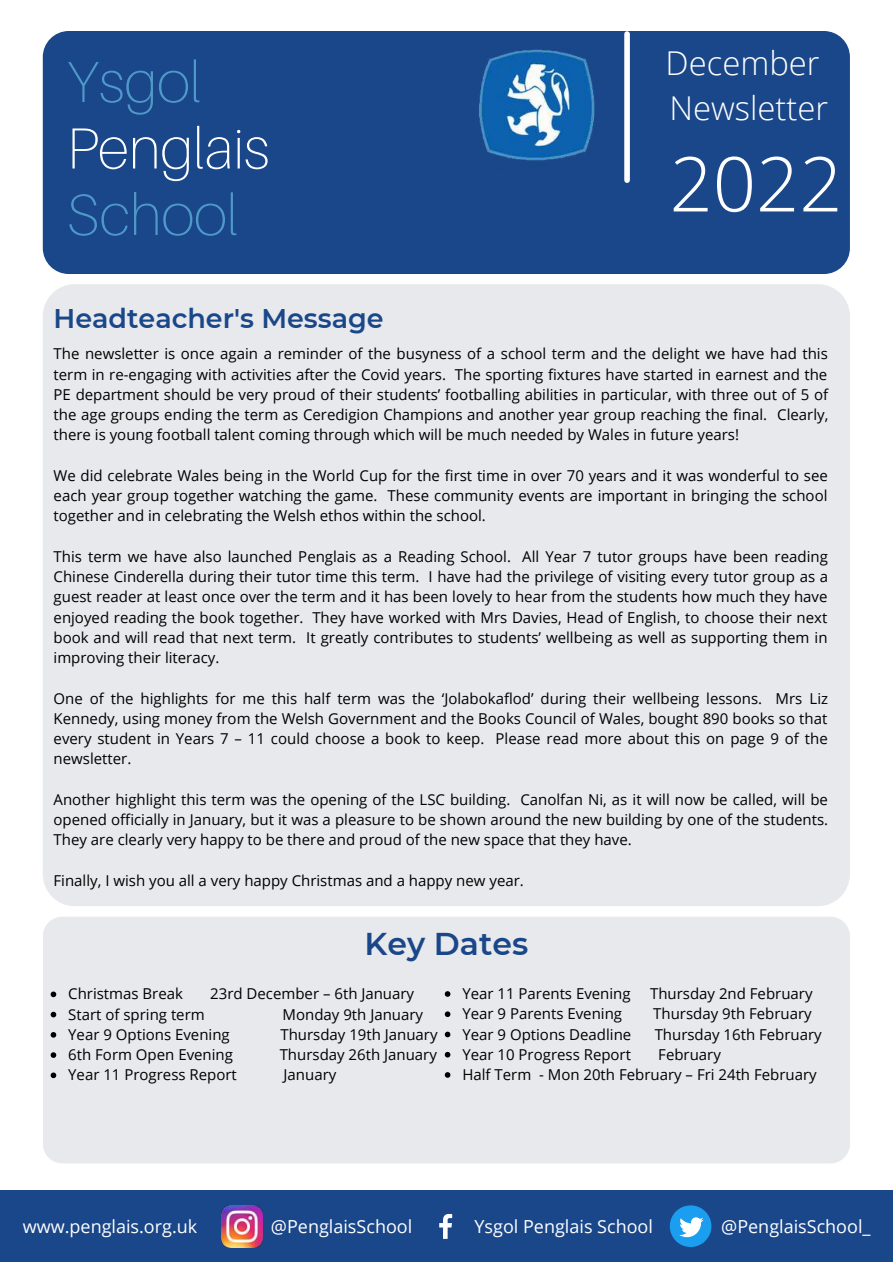
<style>
.page{position:relative;width:893px;height:1264px;background:#fff}
.page>*{position:absolute;margin:0;border:0;box-sizing:border-box;transform-origin:0 0}
.t1{font:300 75.75px "Open Sans";color:#fff}
.t2{font:100 57.9px "Aileron";color:#4f99c9}
.t3{font:100 57.9px "Aileron";color:#fff}
.t4{font:300 32.85px/45.2px "Open Sans";color:#fff}
.t5{font:600 31.5px "Montserrat";color:#1a4789}
.t6{font:600 27px "Montserrat";color:#1a4789}
.t7{font:18px "Open Sans";color:#fff}
.t8{font:15px/20.2px "Open Sans";color:#000;text-align:justify}
</style>
<div class="page">
<div style="left:43px;top:284px;width:806px;height:622px;background:#e7e9ec;border-radius:32px"></div>
<div style="left:43px;top:31px;width:806px;height:243px;background:#1a4789;border-radius:26px"></div>
<img style="left:479px;top:49px;width:116px;height:112px">
<div style="left:624px;top:34px;width:5px;height:146px;background:#fff"></div>
<div style="left:0;top:1190px;width:892px;height:72px;background:#1a4789"></div>
<svg style="left:439px;top:1214px;width:14px;height:25px"></svg>
<svg style="left:669px;top:1205px;width:42px;height:41px"></svg>
<img style="left:221px;top:1205px;width:42px;height:41px">
<div style="left:43px;top:916px;width:806px;height:247px;background:#e7e9ec;border-radius:20px"></div>
<svg style="left:51px;top:991px;width:5px;height:6px"></svg>
<svg style="left:51px;top:1011px;width:5px;height:6px"></svg>
<svg style="left:51px;top:1032px;width:5px;height:5px"></svg>
<svg style="left:51px;top:1052px;width:5px;height:5px"></svg>
<svg style="left:51px;top:1072px;width:5px;height:6px"></svg>
<svg style="left:445px;top:991px;width:5px;height:5px"></svg>
<svg style="left:445px;top:1011px;width:5px;height:6px"></svg>
<svg style="left:445px;top:1031px;width:5px;height:6px"></svg>
<svg style="left:445px;top:1051px;width:5px;height:6px"></svg>
<svg style="left:445px;top:1072px;width:5px;height:5px"></svg>
<h2 class="t2" style="left:67px;top:46px;width:135px">Ysgol</h2>
<h2 class="t3" style="left:67px;top:112px;width:204px">Penglais</h2>
<h2 class="t2" style="left:67px;top:179px;width:172px">School</h2>
<h3 class="t6" style="left:54px;top:302px;width:331px">Headteacher's Message</h3>
<h3 class="t4" style="left:665px;top:39px;width:164px">December<br>Newsletter</h3>
<h1 class="t1" style="left:669px;top:130px;width:174px">2022</h1>
<p class="t8" style="left:54px;top:343px;width:776px">The newsletter is once again a reminder of the busyness of a school term and the delight we have had this term in re-engaging with activities after the Covid years. The sporting fixtures have started in earnest and the PE department should be very proud of their students’ footballing abilities in particular, with three out of 5 of the age groups ending the term as Ceredigion Champions and another year group reaching the final. Clearly, there is young football talent coming through which will be much needed by Wales in future years!</p>
<p class="t8" style="left:54px;top:465px;width:775px">We did celebrate Wales being in the World Cup for the first time in over 70 years and it was wonderful to see each year group together watching the game. These community events are important in bringing the school together and in celebrating the Welsh ethos within the school.</p>
<p class="t8" style="left:54px;top:546px;width:776px">This term we have also launched Penglais as a Reading School. All Year 7 tutor groups have been reading Chinese Cinderella during their tutor time this term. I have had the privilege of visiting every tutor group as a guest reader at least once over the term and it has been lovely to hear from the students how much they have enjoyed reading the book together. They have worked with Mrs Davies, Head of English, to choose their next book and will read that next term. It greatly contributes to students’ wellbeing as well as supporting them in improving their literacy.</p>
<p class="t8" style="left:54px;top:687px;width:776px">One of the highlights for me this half term was the ‘Jolabokaflod’ during their wellbeing lessons. Mrs Liz Kennedy, using money from the Welsh Government and the Books Council of Wales, bought 890 books so that every student in Years 7 – 11 could choose a book to keep. Please read more about this on page 9 of the newsletter.</p>
<p class="t8" style="left:54px;top:788px;width:776px">Another highlight this term was the opening of the LSC building. Canolfan Ni, as it will now be called, will be opened officially in January, but it was a pleasure to be shown around the new building by one of the students.<br>They are clearly very happy to be there and proud of the new space that they have.</p>
<p class="t8" style="left:54px;top:869px;width:471px">Finally, I wish you all a very happy Christmas and a happy new year.</p>
<h3 class="t5" style="left:364px;top:924px;width:165px">Key Dates</h3>
<p class="t8" style="left:68px;top:983px;width:116px">Christmas Break</p>
<p class="t8" style="left:210px;top:983px;width:205px">23rd December – 6th January</p>
<p class="t8" style="left:68px;top:1003px;width:138px">Start of spring term</p>
<p class="t8" style="left:282px;top:1003px;width:142px">Monday 9th January</p>
<p class="t8" style="left:68px;top:1023px;width:163px">Year 9 Options Evening</p>
<p class="t8" style="left:280px;top:1023px;width:159px">Thursday 19th January</p>
<p class="t8" style="left:68px;top:1044px;width:166px">6th Form Open Evening</p>
<p class="t8" style="left:280px;top:1044px;width:159px">Thursday 26th January</p>
<p class="t8" style="left:68px;top:1064px;width:170px">Year 11 Progress Report</p>
<p class="t8" style="left:283px;top:1064px;width:54px">January</p>
<p class="t8" style="left:462px;top:983px;width:170px">Year 11 Parents Evening</p>
<p class="t8" style="left:650px;top:983px;width:164px">Thursday 2nd February</p>
<p class="t8" style="left:462px;top:1003px;width:161px">Year 9 Parents Evening</p>
<p class="t8" style="left:653px;top:1003px;width:160px">Thursday 9th February</p>
<p class="t8" style="left:462px;top:1023px;width:170px">Year 9 Options Deadline</p>
<p class="t8" style="left:654px;top:1023px;width:169px">Thursday 16th February</p>
<p class="t8" style="left:462px;top:1043px;width:170px">Year 10 Progress Report</p>
<p class="t8" style="left:462px;top:1043px;width:356px;text-indent:196px">February<br>Half Term - Mon 20th February – Fri 24th February</p>
<p class="t7" style="left:23px;top:1213px;width:176px">www.penglais.org.uk</p>
<p class="t7" style="left:271px;top:1213px;width:143px">@PenglaisSchool</p>
<p class="t7" style="left:474px;top:1213px;width:180px">Ysgol Penglais School</p>
<p class="t7" style="left:721px;top:1213px;width:151px">@PenglaisSchool_</p>
</div>
